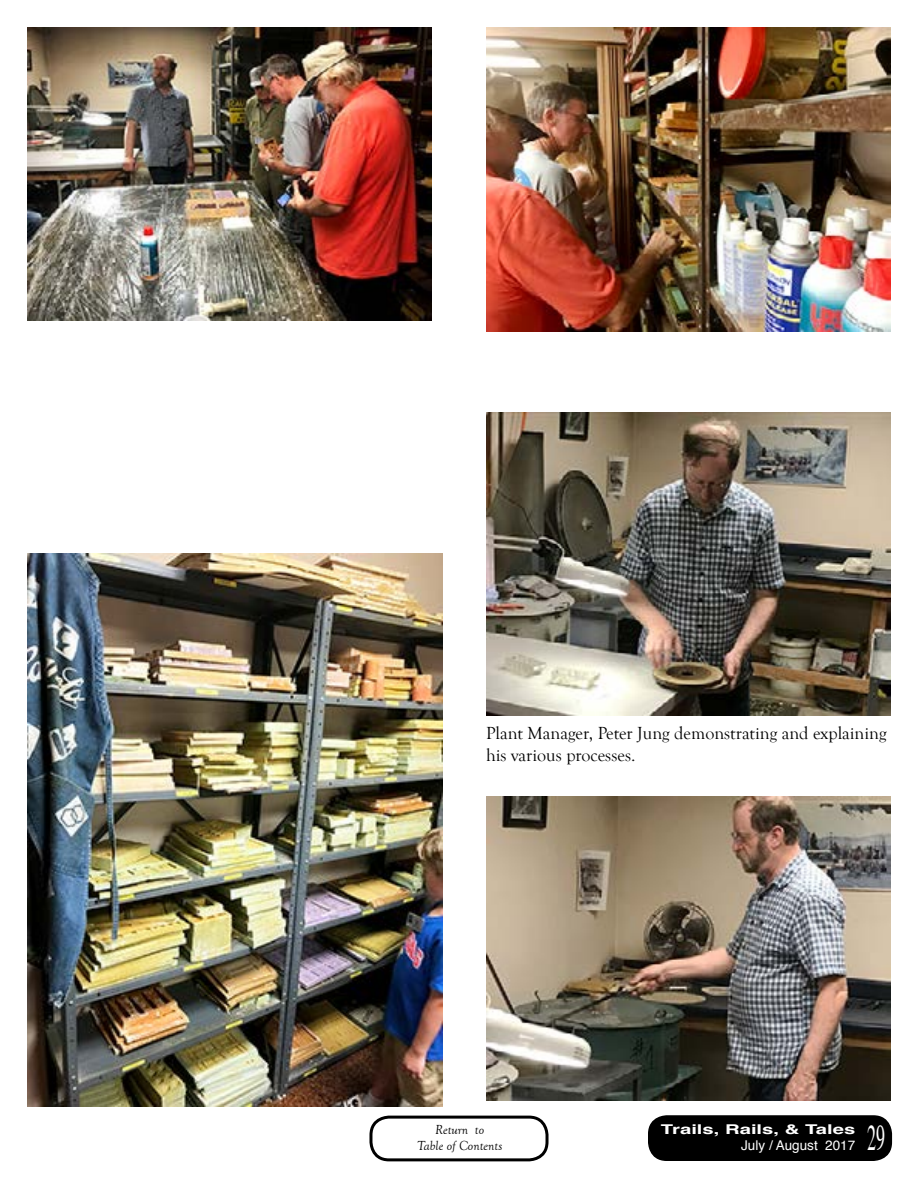
<style>
.page{position:relative;width:918px;height:1188px;background:#fff}
.page>*{position:absolute;margin:0;border:0;box-sizing:border-box;transform-origin:0 0}
.t1{font:36px "Times";color:#fff;scale:.5 1}
.t2{font:18px/21.6px "Goudy Old Style T";color:#000}
.t3{font:italic 13.5px/16.2px "Goudy Old Style T";color:#000;text-align:center}
.t4{font:700 13.5px "Helvetica";color:#fff;scale:1.5 1}
.t5{font:13.5px "Helvetica";color:#fff}
</style>
<div class="page">
<div style="left:649px;top:1116px;width:242px;height:44px;background:#000;border-radius:18px"></div>
<div style="left:648px;top:1115px;width:244px;height:46px;border:2px solid #000;border-radius:18px"></div>
<div style="left:369px;top:1116px;width:180px;height:45px;border:3px solid #000;border-radius:18px"></div>
<img style="left:27px;top:27px;width:405px;height:294px">
<img style="left:27px;top:554px;width:415px;height:553px">
<img style="left:486px;top:28px;width:405px;height:304px">
<img style="left:486px;top:412px;width:405px;height:304px">
<img style="left:486px;top:796px;width:405px;height:304px">
<p class="t2" style="left:486px;top:723px;width:402px">Plant Manager, Peter Jung demonstrating and explaining his various processes.</p>
<p class="t3" style="left:417px;top:1121px;width:87px">Return to<br>Table of Contents</p>
<p class="t4" style="left:661px;top:1118px;width:131px">Trails, Rails, &amp; Tales</p>
<p class="t5" style="left:741px;top:1135px;width:116px">July / August 2017</p>
<h1 class="t1" style="left:867px;top:1115px;width:37px">29</h1>
</div>
